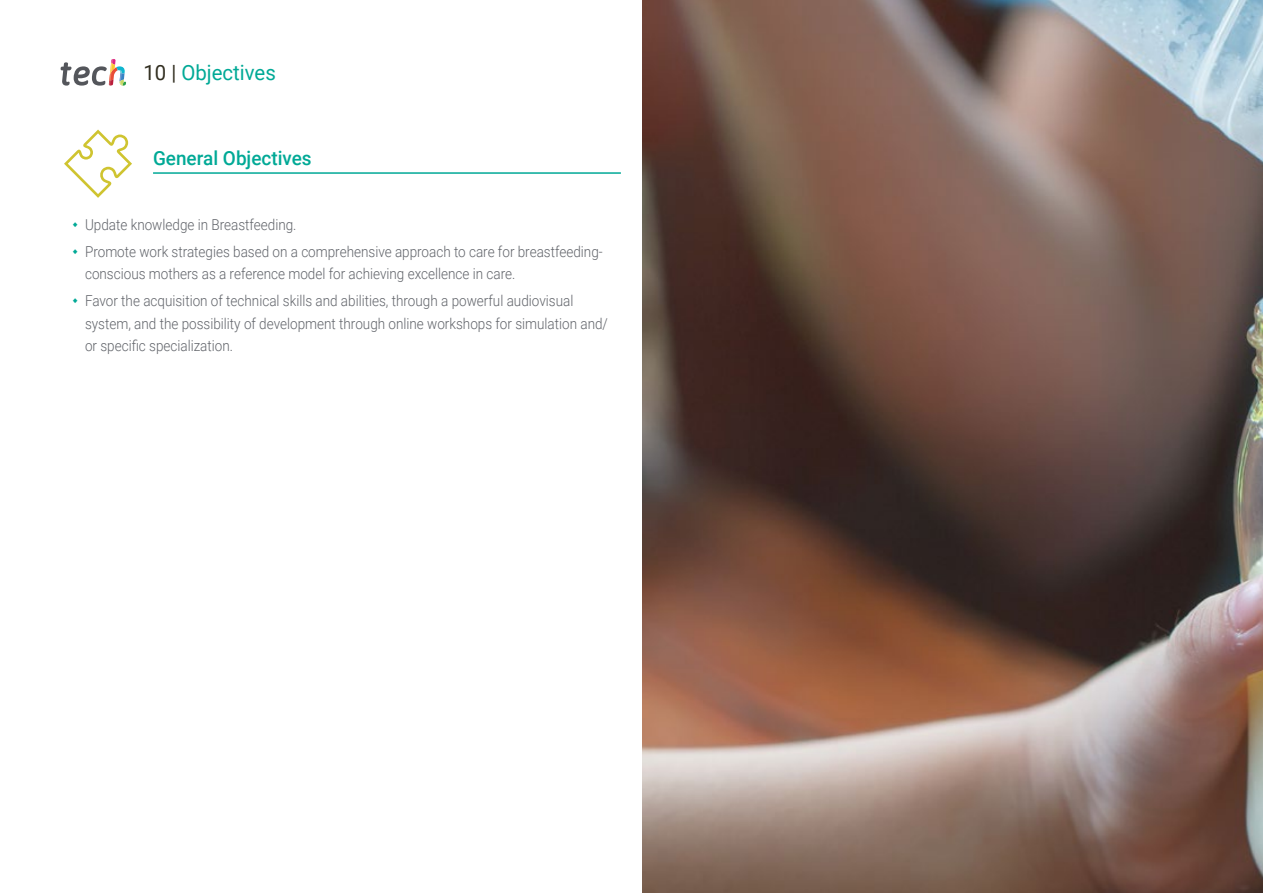
<style>
.page{position:relative;width:1263px;height:893px;background:#fff}
.page>*{position:absolute;margin:0;border:0;box-sizing:border-box;transform-origin:0 0}
.t1{font:21px "Roboto";color:#00a996}
.t2{font:500 19.5px "Roboto";color:#00a996}
.t3{font:300 15px/26.7px "Roboto";color:#61646a;scale:.9 1}
.s1{color:#312e20}
</style>
<div class="page">
<hr style="left:153px;top:173px;width:468px;height:1px;background:#00a996">
<svg style="left:64px;top:130px;width:68px;height:68px"></svg>
<img style="left:642px;top:0;width:621px;height:893px">
<svg style="left:61px;top:59px;width:65px;height:27px"></svg>
<h1 class="t1" style="left:144px;top:57px;width:134px"><span class="s1">10 |</span> Objectives</h1>
<h2 class="t2" style="left:153px;top:144px;width:160px">General Objectives</h2>
<p class="t3" style="left:85px;top:211px;width:577px">Update knowledge in Breastfeeding.<br>Promote work strategies based on a comprehensive approach to care for breastfeeding-</p>
<p class="t3" style="left:85px;top:260px;width:544px">conscious mothers as a reference model for achieving excellence in care.<br>Favor the acquisition of technical skills and abilities, through a powerful audiovisual</p>
<p class="t3" style="left:85px;top:311px;width:582px;line-height:22.5px">system, and the possibility of development through online workshops for simulation and/ or specific specialization.</p>
</div>
